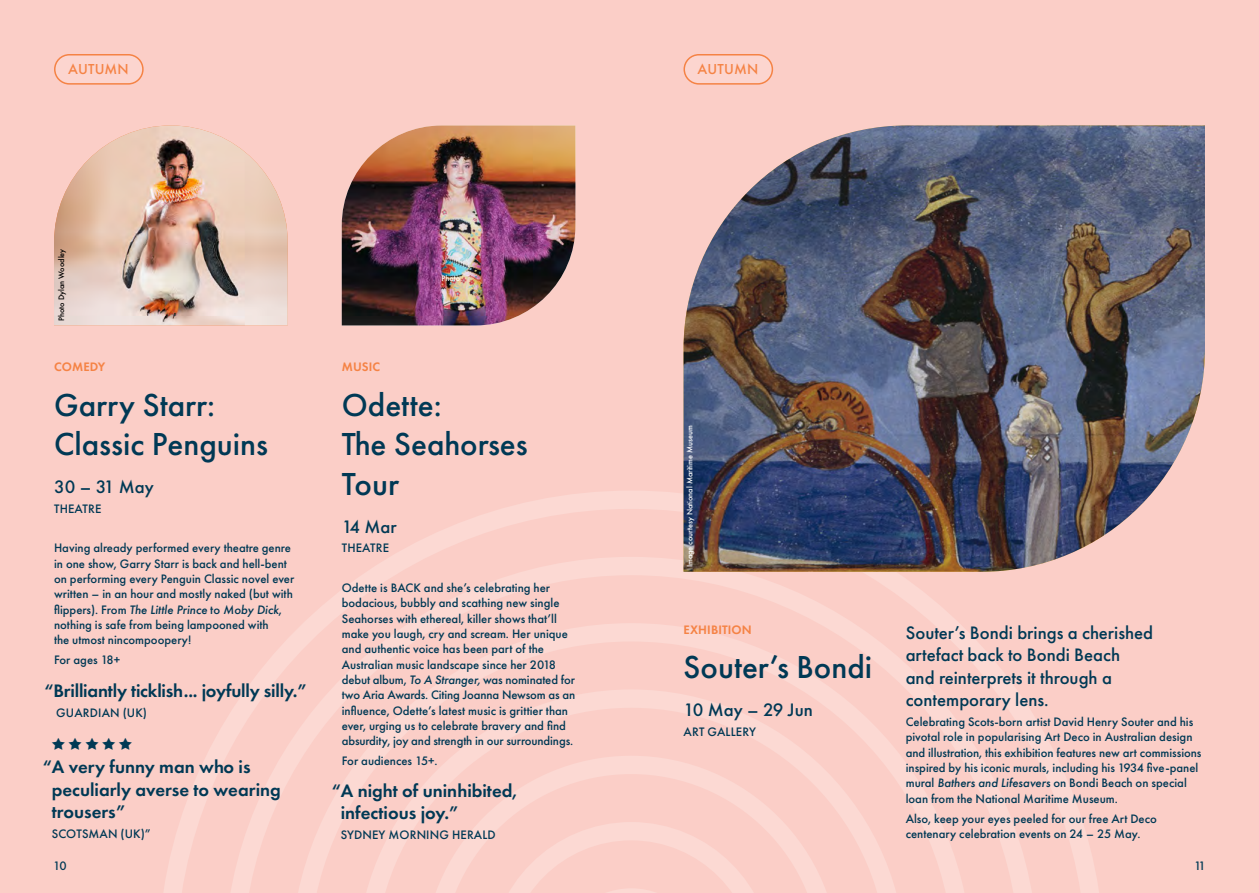
<style>
.page{position:relative;width:1259px;height:893px;background:#fbcec7}
.page>*{position:absolute;margin:0;border:0;box-sizing:border-box;transform-origin:0 0}
.t1{font:500 33px/39.6px "Futura PT";color:#003955}
.t2{font:600 18.75px/22.5px "Futura PT";color:#003955}
.t3{font:500 18.75px/22.5px "Futura PT";color:#003955}
.t4{font:500 15px "Futura PT";letter-spacing:.01em;color:#f58345}
.t5{font:500 12.75px/15.3px "Futura PT";color:#003955}
.t6{font:600 12.75px "Futura PT";letter-spacing:.01em;color:#f58345}
.t7{font:500 8.25px "Futura PT";color:#fff}
.t8{font:500 8.25px "Futura PT";color:#000}
.s1{font-style:italic}
</style>
<div class="page">
<svg style="left:164px;top:491px;width:935px;height:402px"></svg>
<div style="left:55px;top:55px;width:88px;height:29px;background:#fcd5cf;border-radius:15px"></div>
<div style="left:54px;top:54px;width:90px;height:31px;border:2px solid #f58345;border-radius:15px"></div>
<div style="left:684px;top:55px;width:88px;height:29px;background:#fcd5cf;border-radius:15px"></div>
<div style="left:683px;top:54px;width:90px;height:31px;border:2px solid #f58345;border-radius:15px"></div>
<img style="left:54px;top:125px;width:234px;height:200px">
<img style="left:342px;top:125px;width:233px;height:200px">
<img style="left:683px;top:125px;width:522px;height:447px">
<p class="t4" style="left:68px;top:60px;width:62px">AUTUMN</p>
<p class="t4" style="left:697px;top:60px;width:62px">AUTUMN</p>
<p class="t8" style="left:56px;top:321px;width:74px;rotate:-90deg">Photo Dylan Woodley</p>
<p class="t6" style="left:54px;top:359px;width:53px">COMEDY</p>
<h1 class="t1" style="left:54px;top:385px;width:216px">Garry Starr:<br>Classic Penguins</h1>
<h2 class="t3" style="left:54px;top:475px;width:101px">30 – 31 May</h2>
<p class="t5" style="left:54px;top:501px;width:49px">THEATRE</p>
<p class="t5" style="left:54px;top:541px;width:242px">Having already performed every theatre genre in one show, Garry Starr is back and hell-bent on performing every Penguin Classic novel ever written – in an hour and mostly naked (but with flippers). From <span class="s1">The Little Prince</span> to <span class="s1">Moby Dick</span>, nothing is safe from being lampooned with<br>the utmost nincompoopery!</p>
<p class="t5" style="left:54px;top:652px;width:68px">For ages 18+</p>
<h2 class="t2" style="left:44px;top:679px;width:264px">“Brilliantly ticklish... joyfully silly.”</h2>
<p class="t5" style="left:56px;top:705px;width:92px">GUARDIAN (UK)</p>
<h2 class="t2" style="left:52px;top:755px;width:230px;text-indent:-9px">“A very funny man who is peculiarly averse to wearing trousers”</h2>
<p class="t5" style="left:52px;top:826px;width:100px">SCOTSMAN (UK)”</p>
<p class="t7" style="left:441px;top:273px;width:20px">Photo</p>
<p class="t6" style="left:342px;top:359px;width:40px">MUSIC</p>
<h1 class="t1" style="left:342px;top:385px;width:187px">Odette:<br>The Seahorses<br>Tour</h1>
<h2 class="t3" style="left:342px;top:515px;width:56px">14 Mar</h2>
<p class="t5" style="left:342px;top:540px;width:49px">THEATRE</p>
<p class="t5" style="left:342px;top:580px;width:235px">Odette is BACK and she’s celebrating her bodacious, bubbly and scathing new single Seahorses with ethereal, killer shows that’ll make you laugh, cry and scream. Her unique and authentic voice has been part of the Australian music landscape since her 2018 debut album, <span class="s1">To A Stranger,</span> was nominated for two Aria Awards. Citing Joanna Newsom as an influence, Odette’s latest music is grittier than ever, urging us to celebrate bravery and find absurdity, joy and strength in our surroundings.</p>
<p class="t5" style="left:342px;top:753px;width:97px">For audiences 15+.</p>
<h2 class="t2" style="left:341px;top:779px;width:178px;text-indent:-9px">“A night of uninhibited, infectious joy.”</h2>
<p class="t5" style="left:341px;top:827px;width:157px">SYDNEY MORNING HERALD</p>
<p class="t7" style="left:684px;top:567px;width:144px;rotate:-90deg">Image courtesy National Maritime Museum</p>
<p class="t6" style="left:683px;top:622px;width:70px">EXHIBITION</p>
<h1 class="t1" style="left:683px;top:648px;width:190px">Souter’s Bondi</h1>
<h2 class="t3" style="left:683px;top:699px;width:131px">10 May – 29 Jun</h2>
<p class="t5" style="left:683px;top:724px;width:74px">ART GALLERY</p>
<h2 class="t3" style="left:905px;top:621px;width:249px">Souter’s Bondi brings a cherished artefact back to Bondi Beach and reinterprets it through a contemporary lens.</h2>
<p class="t5" style="left:905px;top:714px;width:297px">Celebrating Scots-born artist David Henry Souter and his pivotal role in popularising Art Deco in Australian design and illustration, this exhibition features new art commissions inspired by his iconic murals, including his 1934 five-panel mural <span class="s1">Bathers and Lifesavers</span> on Bondi Beach on special loan from the National Maritime Museum.</p>
<p class="t5" style="left:905px;top:811px;width:253px">Also, keep your eyes peeled for our free Art Deco centenary celebration events on 24 – 25 May.</p>
<p class="t5" style="left:53px;top:858px;width:15px">10</p>
<p class="t5" style="left:1194px;top:858px;width:13px">11</p>
</div>
